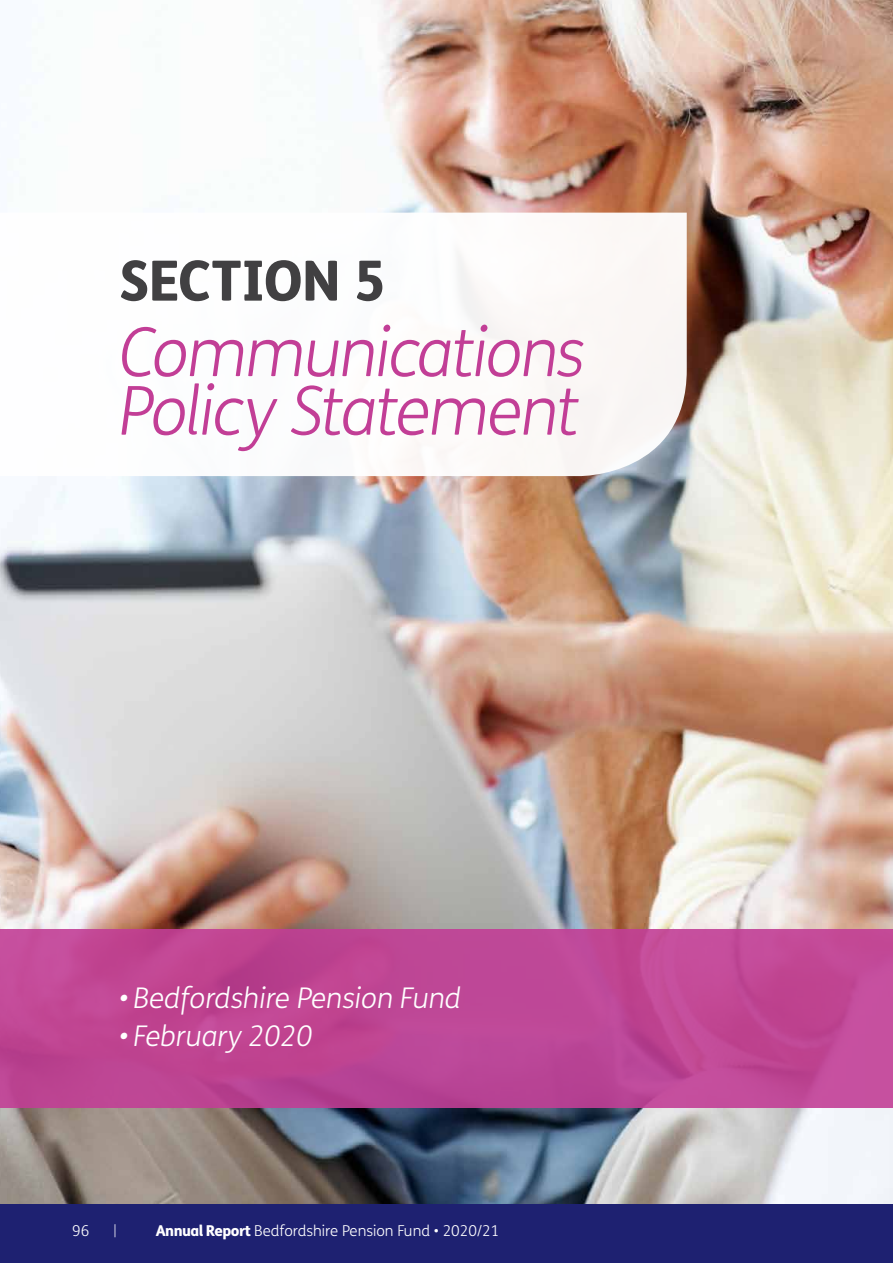
<style>
.page{position:relative;width:893px;height:1263px;background:#fff}
.page>*{position:absolute;margin:0;border:0;box-sizing:border-box;transform-origin:0 0}
.Heading_4{font:italic 300 67.5px/58.5px "FS Me Pro";letter-spacing:-.03em;color:#c23e96}
.Heading_4-2{font:800 55.5px "FS Me Pro";letter-spacing:-.015em;color:#414042}
.t1{font:italic 300 28.5px "FS Me Pro";color:#fff}
.t2{font:300 15px "FS Me Pro";color:#fff}
.t3{font:300 12px "FS Me Pro";color:#fff}
.s1{font-weight:800}
</style>
<div class="page">
<div style="left:0;top:1203px;width:893px;height:60px;background:#1e2171"></div>
<img style="left:0;top:0;width:893px;height:1203px">
<div style="left:0;top:929px;width:893px;height:179px;background:#bf4695"></div>
<svg style="left:0;top:213px;width:687px;height:263px"></svg>
<p class="Heading_4-2" style="left:119px;top:237px;width:269px">SECTION 5</p>
<p class="Heading_4" style="left:119px;top:321px;width:468px">Communications<br>Policy Statement</p>
<p class="t1" style="left:119px;top:978px;width:344px">• Bedfordshire Pension Fund</p>
<p class="t1" style="left:119px;top:1016px;width:195px">• February 2020</p>
<p class="t2" style="left:72px;top:1220px;width:19px">96</p>
<p class="t3" style="left:114px;top:1222px;width:5px">|</p>
<p class="t2" style="left:156px;top:1220px;width:345px"><span class="s1">Annual Report</span> Bedfordshire Pension Fund • 2020/21</p>
</div>
